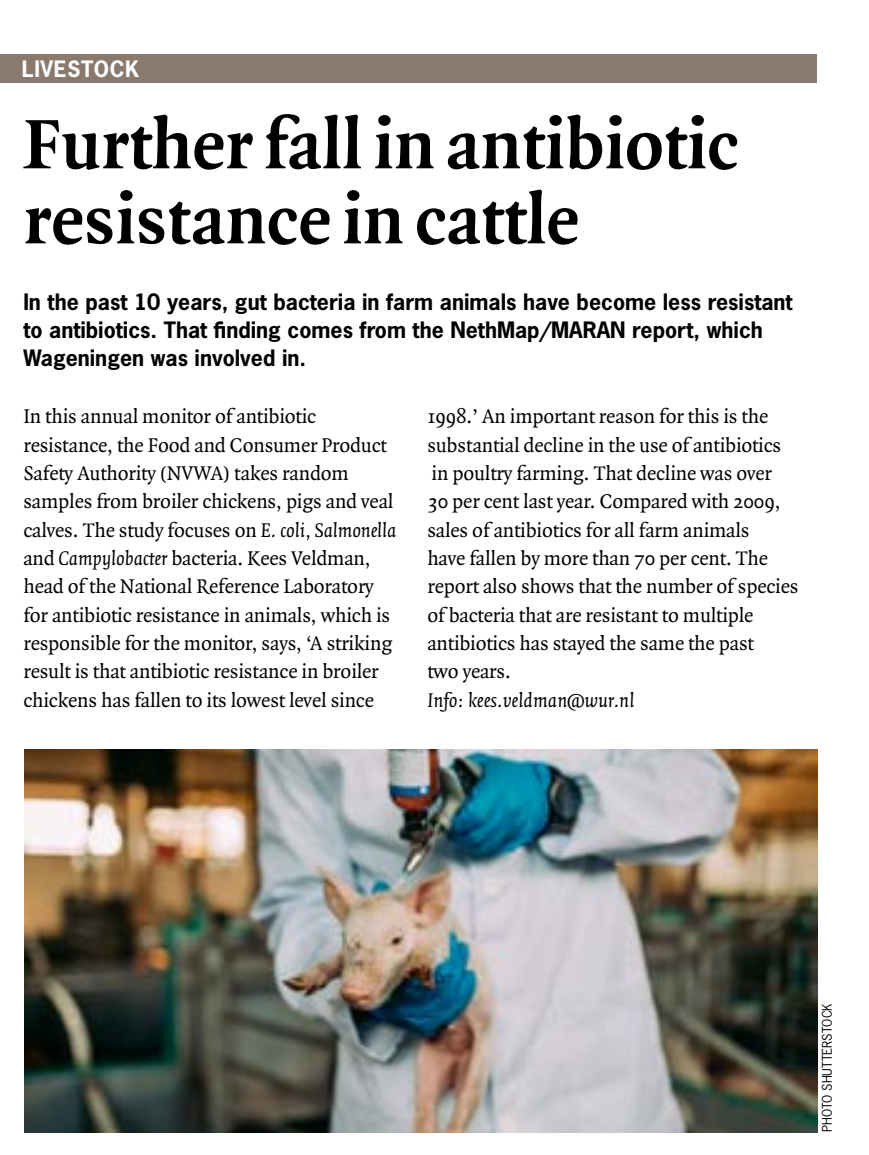
<style>
.page{position:relative;width:869px;height:1155px;background:#fff}
.page>*{position:absolute;margin:0;border:0;box-sizing:border-box;transform-origin:0 0}
.kop_1_groot_bericht{font:700 75px/75px "Quadraat OT";color:#000}
.Body_UK_niet_afbreke{font:21.25px/28.2px "Quadraat OT";letter-spacing:-.01em;color:#000}
.Intro_UK{font:700 21.25px/28.2px "News Gothic Std";color:#000}
.Body_UK{font:italic 21.25px "Quadraat OT";color:#000}
.Rubriekbalk_H1{font:700 21.25px "News Gothic Std";letter-spacing:.03em;color:#fff}
.t1{font:12.5px "News Gothic Std";color:#000}
.s1{font-style:italic}
</style>
<div class="page">
<div style="left:0;top:54px;width:817px;height:29px;background:#8a7a6d"></div>
<img style="left:25px;top:749px;width:792px;height:383px">
<h1 class="Rubriekbalk_H1" style="left:22px;top:55px;width:119px">LIVESTOCK</h1>
<h2 class="kop_1_groot_bericht" style="left:23px;top:107px;width:717px">Further fall in antibiotic resistance in cattle</h2>
<p class="Intro_UK" style="left:23px;top:287px;width:771px">In the past 10 years, gut bacteria in farm animals have become less resistant to antibiotics. That finding comes from the NethMap/MARAN report, which<br>Wageningen was involved in.</p>
<p class="Body_UK_niet_afbreke" style="left:23px;top:402px;width:375px">In this annual monitor of antibiotic resistance, the Food and Consumer Product Safety Authority (NVWA) takes random samples from broiler chickens, pigs and veal calves. The study focuses on <span class="s1">E. coli, Salmonella </span>and <span class="s1">Campylobacter</span> bacteria. Kees Veldman, head of the National Reference Laboratory for antibiotic resistance in animals, which is responsible for the monitor, says, ‘A striking result is that antibiotic resistance in broiler chickens has fallen to its lowest level since</p>
<p class="Body_UK_niet_afbreke" style="left:427px;top:402px;width:373px">1998.’ An important reason for this is the substantial decline in the use of antibiotics in poultry farming. That decline was over<br>30 per cent last year. Compared with 2009, sales of antibiotics for all farm animals<br>have fallen by more than 70 per cent. The report also shows that the number of species of bacteria that are resistant to multiple antibiotics has stayed the same the past<br>two years.</p>
<p class="Body_UK" style="left:427px;top:688px;width:209px">Info: kees.veldman@wur.nl</p>
<p class="t1" style="left:819px;top:1132px;width:130px;rotate:-90deg">PHOTO SHUTTERSTOCK</p>
</div>
